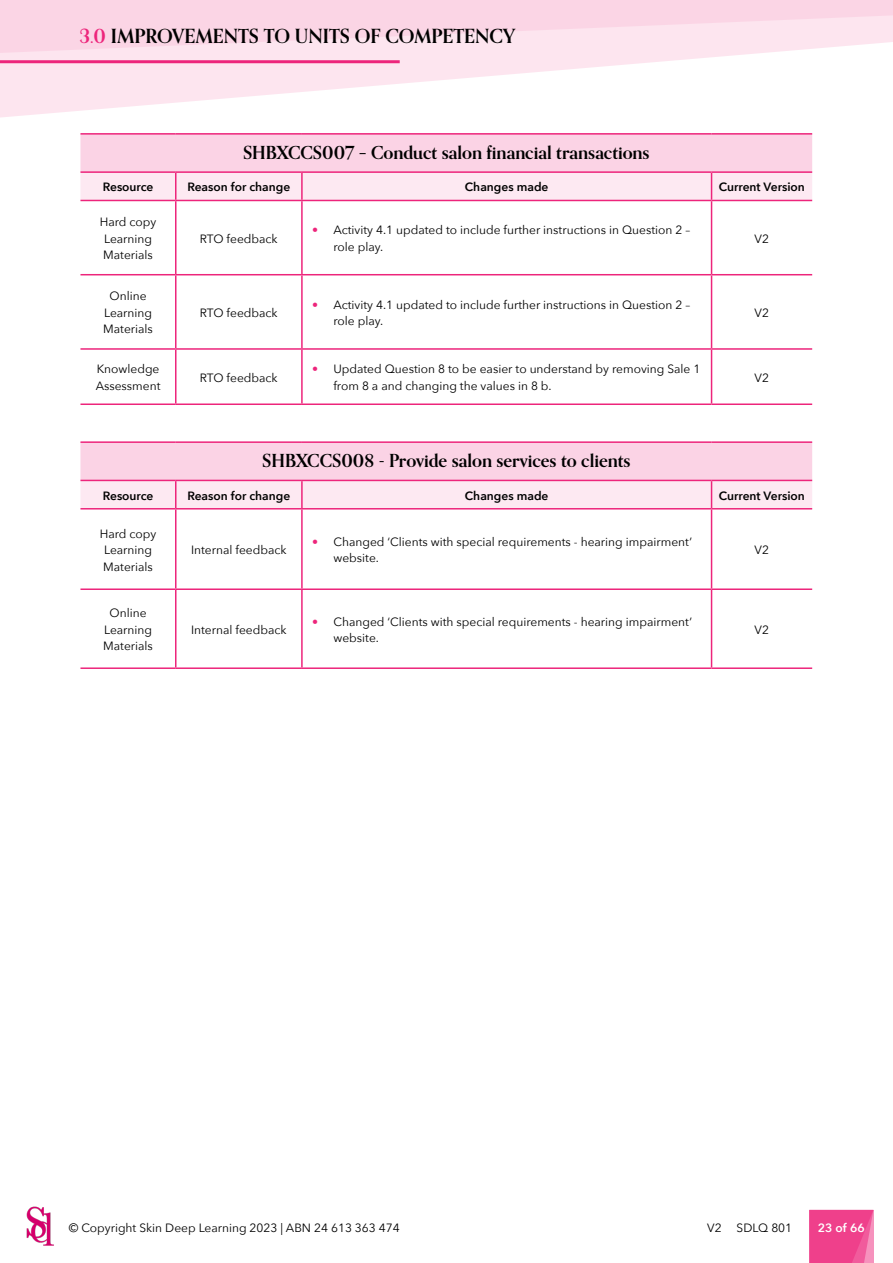
<style>
.page{position:relative;width:893px;height:1263px;background:#fff}
.page>*{position:absolute;margin:0;border:0;box-sizing:border-box;transform-origin:0 0}
.t1{font:700 19.5px "Orpheus Pro";color:#000}
.t2{font:700 18px "Orpheus Pro";color:#000}
.t3{font:12px/16.5px "Avenir Next";color:#000}
.t4{font:600 12px "Avenir Next";color:#000}
.t5{font:600 12px "Avenir Next";color:#fff}
.s1{color:#ed257b}
</style>
<div class="page">
<svg style="left:809px;top:1210px;width:64px;height:53px;background:#ef4890"></svg>
<svg style="left:0;top:56px;width:723px;height:62px"></svg>
<svg style="left:0;top:0;width:893px;height:56px;background:#fbdbe9"></svg>
<hr style="left:0;top:60px;width:400px;height:3px;background:#ed257b">
<div style="left:80px;top:135px;width:732px;height:36px;background:#fbd3e5"></div>
<svg style="left:80px;top:173px;width:732px;height:335px"></svg>
<hr style="left:80px;top:133px;width:96px;height:2px;background:#ed257b">
<hr style="left:176px;top:133px;width:126px;height:2px;background:#ed257b">
<hr style="left:302px;top:133px;width:409px;height:2px;background:#ed257b">
<hr style="left:711px;top:133px;width:101px;height:2px;background:#ed257b">
<hr style="left:80px;top:171px;width:96px;height:2px;background:#ed257b">
<hr style="left:176px;top:171px;width:126px;height:2px;background:#ed257b">
<svg style="left:175px;top:173px;width:1px;height:27px"></svg>
<hr style="left:302px;top:171px;width:409px;height:2px;background:#ed257b">
<hr style="left:301px;top:173px;width:2px;height:27px;background:#ed257b">
<hr style="left:711px;top:171px;width:101px;height:2px;background:#ed257b">
<svg style="left:711px;top:173px;width:1px;height:27px"></svg>
<hr style="left:80px;top:441px;width:96px;height:2px;background:#ed257b">
<hr style="left:176px;top:441px;width:126px;height:2px;background:#ed257b">
<hr style="left:302px;top:441px;width:409px;height:2px;background:#ed257b">
<hr style="left:711px;top:441px;width:101px;height:2px;background:#ed257b">
<hr style="left:80px;top:480px;width:96px;height:1px;background:#ed257b">
<hr style="left:176px;top:480px;width:126px;height:1px;background:#ed257b">
<svg style="left:175px;top:481px;width:1px;height:27px"></svg>
<hr style="left:302px;top:480px;width:409px;height:1px;background:#ed257b">
<hr style="left:301px;top:481px;width:2px;height:27px;background:#ed257b">
<hr style="left:711px;top:480px;width:101px;height:1px;background:#ed257b">
<svg style="left:711px;top:481px;width:1px;height:27px"></svg>
<hr style="left:80px;top:200px;width:96px;height:1px;background:#ed257b">
<hr style="left:176px;top:200px;width:126px;height:1px;background:#ed257b">
<hr style="left:175px;top:201px;width:1px;height:73px;background:#ed257b">
<hr style="left:302px;top:200px;width:409px;height:1px;background:#ed257b">
<hr style="left:301px;top:201px;width:2px;height:73px;background:#ed257b">
<hr style="left:711px;top:200px;width:101px;height:1px;background:#ed257b">
<hr style="left:711px;top:201px;width:1px;height:73px;background:#ed257b">
<hr style="left:80px;top:274px;width:96px;height:1px;background:#ed257b">
<hr style="left:176px;top:274px;width:126px;height:1px;background:#ed257b">
<hr style="left:175px;top:275px;width:1px;height:73px;background:#ed257b">
<hr style="left:302px;top:274px;width:409px;height:1px;background:#ed257b">
<hr style="left:301px;top:275px;width:2px;height:73px;background:#ed257b">
<hr style="left:711px;top:274px;width:101px;height:1px;background:#ed257b">
<hr style="left:711px;top:275px;width:1px;height:73px;background:#ed257b">
<hr style="left:80px;top:348px;width:96px;height:2px;background:#ed257b">
<hr style="left:176px;top:348px;width:126px;height:2px;background:#ed257b">
<hr style="left:175px;top:350px;width:1px;height:53px;background:#ed257b">
<hr style="left:302px;top:348px;width:409px;height:2px;background:#ed257b">
<hr style="left:301px;top:350px;width:2px;height:53px;background:#ed257b">
<hr style="left:711px;top:348px;width:101px;height:2px;background:#ed257b">
<hr style="left:711px;top:350px;width:1px;height:53px;background:#ed257b">
<hr style="left:80px;top:403px;width:96px;height:2px;background:#ed257b">
<hr style="left:176px;top:403px;width:126px;height:2px;background:#ed257b">
<hr style="left:302px;top:403px;width:409px;height:2px;background:#ed257b">
<hr style="left:711px;top:403px;width:101px;height:2px;background:#ed257b">
<hr style="left:80px;top:508px;width:96px;height:1px;background:#ed257b">
<hr style="left:176px;top:508px;width:126px;height:1px;background:#ed257b">
<hr style="left:175px;top:509px;width:1px;height:79px;background:#ed257b">
<hr style="left:302px;top:508px;width:409px;height:1px;background:#ed257b">
<hr style="left:301px;top:509px;width:2px;height:79px;background:#ed257b">
<hr style="left:711px;top:508px;width:101px;height:1px;background:#ed257b">
<hr style="left:711px;top:509px;width:1px;height:79px;background:#ed257b">
<hr style="left:80px;top:588px;width:96px;height:2px;background:#ed257b">
<hr style="left:176px;top:588px;width:126px;height:2px;background:#ed257b">
<hr style="left:175px;top:590px;width:1px;height:77px;background:#ed257b">
<hr style="left:302px;top:588px;width:409px;height:2px;background:#ed257b">
<hr style="left:301px;top:590px;width:2px;height:77px;background:#ed257b">
<hr style="left:711px;top:588px;width:101px;height:2px;background:#ed257b">
<hr style="left:711px;top:590px;width:1px;height:77px;background:#ed257b">
<hr style="left:80px;top:667px;width:96px;height:2px;background:#ed257b">
<hr style="left:176px;top:667px;width:126px;height:2px;background:#ed257b">
<hr style="left:302px;top:667px;width:409px;height:2px;background:#ed257b">
<hr style="left:711px;top:667px;width:101px;height:2px;background:#ed257b">
<img style="left:26px;top:1206px;width:28px;height:40px">
<p class="t1" style="left:79px;top:23px;width:437px"><span class="s1">3.0</span> IMPROVEMENTS TO UNITS OF COMPETENCY</p>
<p class="t2" style="left:243px;top:141px;width:408px">SHBXCCS007 – Conduct salon financial transactions</p>
<p class="t4" style="left:103px;top:177px;width:52px">Resource</p>
<p class="t4" style="left:187px;top:177px;width:104px">Reason for change</p>
<p class="t4" style="left:465px;top:177px;width:85px">Changes made</p>
<p class="t4" style="left:719px;top:177px;width:88px">Current Version</p>
<p class="t3" style="left:100px;top:213px;width:58px">Hard copy<br>Learning<br>Materials</p>
<p class="t3" style="left:200px;top:230px;width:79px">RTO feedback</p>
<p class="t3" style="left:333px;top:222px;width:358px;text-indent:-21px"><span class="s1">•</span> Activity 4.1 updated to include further instructions in Question 2 – role play.</p>
<p class="t3" style="left:755px;top:230px;width:16px">V2</p>
<p class="t3" style="left:103px;top:287px;width:51px;text-align:center">Online<br>Learning<br>Materials</p>
<p class="t3" style="left:200px;top:304px;width:79px">RTO feedback</p>
<p class="t3" style="left:333px;top:296px;width:358px;text-indent:-21px"><span class="s1">•</span> Activity 4.1 updated to include further instructions in Question 2 – role play.</p>
<p class="t3" style="left:755px;top:304px;width:16px">V2</p>
<p class="t3" style="left:96px;top:361px;width:66px">Knowledge<br>Assessment</p>
<p class="t3" style="left:200px;top:369px;width:79px">RTO feedback</p>
<p class="t3" style="left:333px;top:361px;width:368px;text-indent:-21px"><span class="s1">•</span> Updated Question 8 to be easier to understand by removing Sale 1 from 8 a and changing the values in 8 b.</p>
<p class="t3" style="left:755px;top:369px;width:16px">V2</p>
<p class="t2" style="left:262px;top:450px;width:370px">SHBXCCS008 - Provide salon services to clients</p>
<p class="t4" style="left:103px;top:485px;width:52px">Resource</p>
<p class="t4" style="left:187px;top:485px;width:104px">Reason for change</p>
<p class="t4" style="left:465px;top:485px;width:85px">Changes made</p>
<p class="t4" style="left:719px;top:485px;width:88px">Current Version</p>
<p class="t3" style="left:100px;top:525px;width:58px">Hard copy<br>Learning<br>Materials</p>
<p class="t3" style="left:191px;top:541px;width:97px">Internal feedback</p>
<p class="t3" style="left:333px;top:533px;width:360px;text-indent:-21px"><span class="s1">•</span> Changed ‘Clients with special requirements - hearing impairment’ website.</p>
<p class="t3" style="left:755px;top:541px;width:16px">V2</p>
<p class="t3" style="left:103px;top:604px;width:51px;text-align:center">Online<br>Learning<br>Materials</p>
<p class="t3" style="left:191px;top:621px;width:97px">Internal feedback</p>
<p class="t3" style="left:333px;top:613px;width:360px;text-indent:-21px"><span class="s1">•</span> Changed ‘Clients with special requirements - hearing impairment’ website.</p>
<p class="t3" style="left:755px;top:621px;width:16px">V2</p>
<p class="t3" style="left:69px;top:1219px;width:332px">© Copyright Skin Deep Learning 2023 | ABN 24 613 363 474</p>
<p class="t3" style="left:707px;top:1219px;width:87px">V2 SDLQ 801</p>
<p class="t5" style="left:818px;top:1217px;width:48px">23 of 66</p>
</div>
